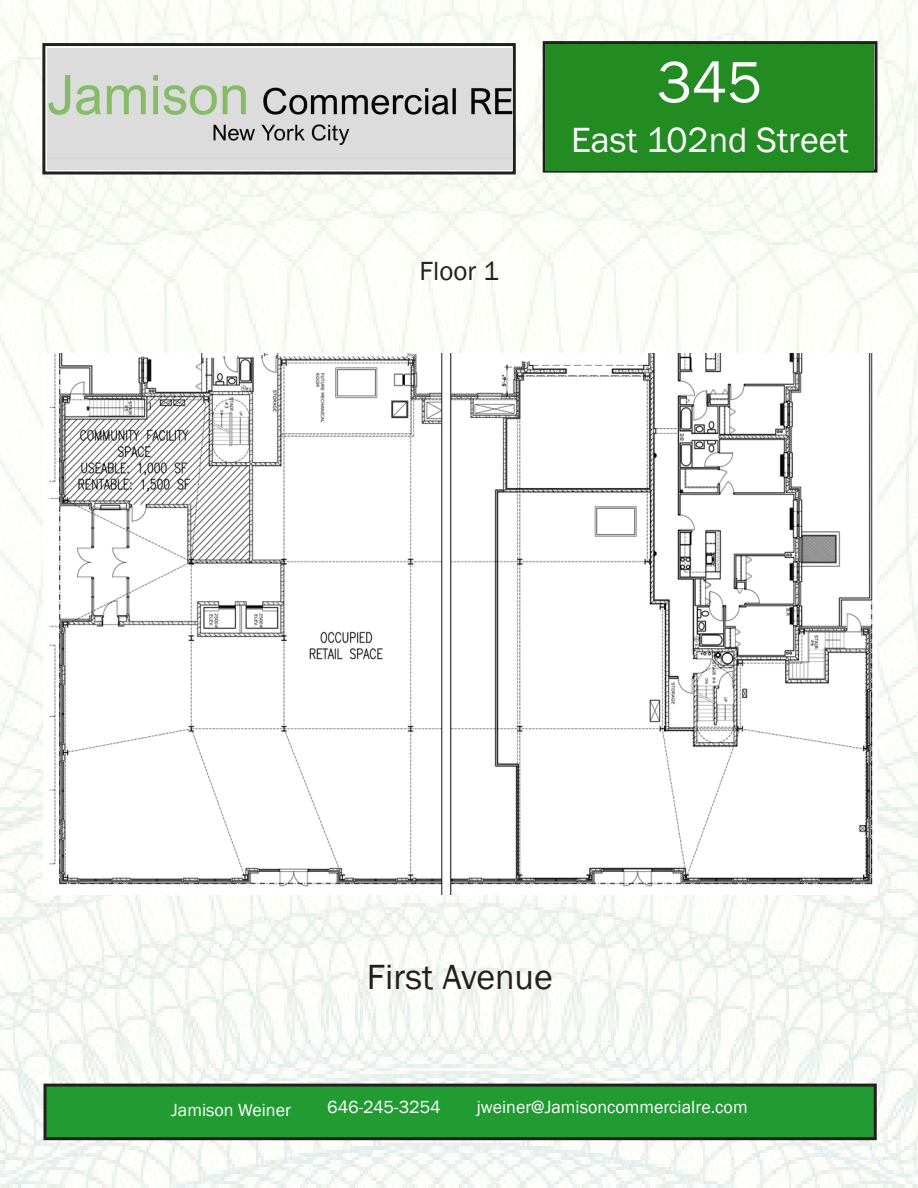
<style>
.page{position:relative;width:918px;height:1188px;background:#fff}
.page>*{position:absolute;margin:0;border:0;box-sizing:border-box;transform-origin:0 0}
.Paragraph_Style1{font:60px "Franklin Gothic";color:#fff}
.Paragraph_Style1-2{font:36px "Franklin Gothic";color:#fff}
.t1{font:36px "Franklin Gothic";color:#231f20}
.t2{font:27px "Franklin Gothic";color:#231f20}
.t3{font:18px "Franklin Gothic";color:#fff}
</style>
<div class="page">
<img style="left:0;top:0;width:918px;height:1188px">
<img style="left:43px;top:354px;width:834px;height:540px">
<div style="left:42px;top:43px;width:474px;height:131px;border:3px solid #231f20"></div>
<div style="left:543px;top:41px;width:335px;height:132px;border:3px solid #231f20"></div>
<div style="left:545px;top:44px;width:329px;height:127px;background:#228b22"></div>
<div style="left:47px;top:48px;width:466px;height:122px;background:#dcdcdc"></div>
<img style="left:48px;top:75px;width:465px;height:70px">
<div style="left:45px;top:1085px;width:830px;height:54px;background:#229b33"></div>
<div style="left:44px;top:1084px;width:833px;height:56px;border:3px solid #231f20"></div>
<p class="t2" style="left:419px;top:254px;width:81px">Floor 1</p>
<p class="Paragraph_Style1" style="left:657px;top:45px;width:107px">345</p>
<p class="Paragraph_Style1-2" style="left:571px;top:117px;width:279px">East 102nd Street</p>
<p class="t1" style="left:367px;top:955px;width:187px">First Avenue</p>
<p class="t3" style="left:171px;top:1099px;width:121px">Jamison Weiner</p>
<p class="t3" style="left:327px;top:1096px;width:115px">646-245-3254</p>
<p class="t3" style="left:477px;top:1096px;width:272px">jweiner@Jamisoncommercialre.com</p>
</div>
